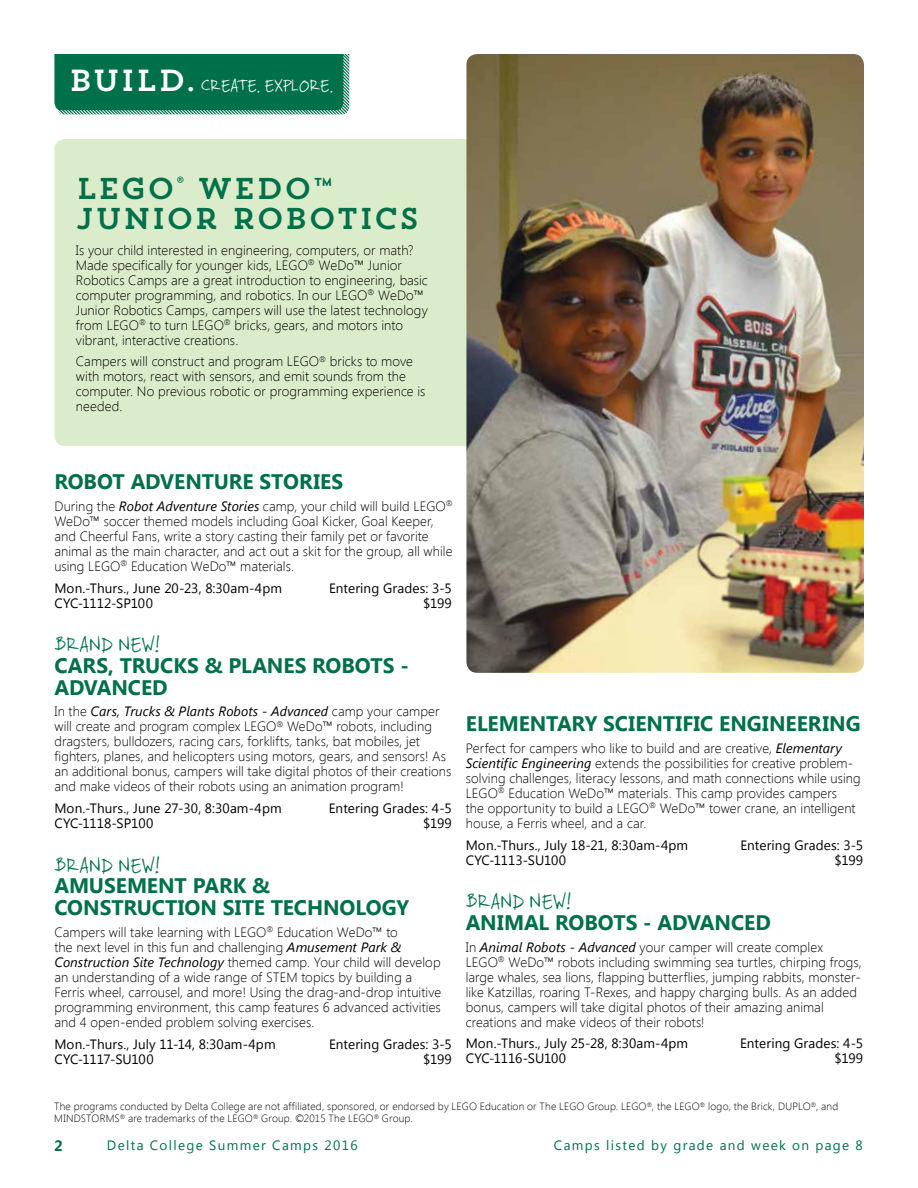
<style>
.page{position:relative;width:918px;height:1188px;background:#fff}
.page>*{position:absolute;margin:0;border:0;box-sizing:border-box;transform-origin:0 0}
.t1{font:30px/30px "Trend Slab One";letter-spacing:-.005em;color:#00704a}
.t2{font:700 21px/21.8px "Segoe UI";letter-spacing:-.005em;color:#00704a}
.t3{font:21px "Faraco Hand";letter-spacing:.01em;color:#00704a}
.t4{font:17.4px "Faraco Hand";letter-spacing:-.005em;color:#fff}
.t5{font:700 15px "Segoe UI";color:#00704a}
.t6{font:300 13.5px/15px "Segoe UI";letter-spacing:.005em;color:#000}
.t7{font:13.5px "Segoe UI";letter-spacing:.01em;color:#000}
.t8{font:13.5px "Segoe UI";letter-spacing:.1em;color:#00704a}
.t9{font:13.5px "Segoe UI";letter-spacing:-.01em;color:#000}
.t10{font:300 10.5px/12px "Segoe UI";letter-spacing:.015em;color:#000}
.s1{font-family:"Trend Slab One";font-size:30.45px}
.s2{font-weight:400;font-style:italic}
</style>
<div class="page">
<div style="left:54px;top:139px;width:426px;height:307px;background:#dbeccb;border-radius:11px"></div>
<img style="left:466px;top:54px;width:398px;height:619px">
<svg style="left:54px;top:54px;width:295px;height:60px;background:#0a7551"></svg>
<p class="t4" style="left:68px;top:75px;width:266px"><span class="s1">BUILD.</span> CREATE. EXPLORE.</p>
<h1 class="t1" style="left:76px;top:173px;width:346px">LEGO<sup>®</sup> WEDO™<br>JUNIOR ROBOTICS</h1>
<p class="t6" style="left:76px;top:242px;width:354px">Is your child interested in engineering, computers, or math?<br>Made specifically for younger kids, LEGO<sup>®</sup> WeDo™ Junior Robotics Camps are a great introduction to engineering, basic computer programming, and robotics. In our LEGO<sup>®</sup> WeDo™ Junior Robotics Camps, campers will use the latest technology from LEGO<sup>®</sup> to turn LEGO<sup>®</sup> bricks, gears, and motors into vibrant, interactive creations.</p>
<p class="t6" style="left:76px;top:354px;width:351px">Campers will construct and program LEGO<sup>®</sup> bricks to move with motors, react with sensors, and emit sounds from the computer. No previous robotic or programming experience is needed.</p>
<h2 class="t2" style="left:54px;top:470px;width:290px">ROBOT ADVENTURE STORIES</h2>
<p class="t6" style="left:54px;top:498px;width:400px">During the <span class="s2">Robot Adventure Stories</span> camp, your child will build LEGO<sup>® </sup>WeDo™ soccer themed models including Goal Kicker, Goal Keeper, and Cheerful Fans, write a story casting their family pet or favorite animal as the main character, and act out a skit for the group, all while using LEGO<sup>®</sup> Education WeDo™ materials.</p>
<p class="t7" style="left:54px;top:579px;width:229px">Mon.-Thurs., June 20-23, 8:30am-4pm</p>
<p class="t7" style="left:329px;top:579px;width:124px">Entering Grades: 3-5</p>
<p class="t7" style="left:54px;top:594px;width:100px">CYC-1112-SP100</p>
<p class="t7" style="left:423px;top:594px;width:30px">$199</p>
<h2 class="t3" style="left:54px;top:632px;width:107px">BRAND NEW!</h2>
<h2 class="t2" style="left:54px;top:654px;width:356px">CARS, TRUCKS &amp; PLANES ROBOTS -<br>ADVANCED</h2>
<p class="t6" style="left:54px;top:704px;width:398px">In the <span class="s2">Cars, Trucks &amp; Plants Robots - Advanced</span> camp your camper will create and program complex LEGO<sup>®</sup> WeDo™ robots, including dragsters, bulldozers, racing cars, forklifts, tanks, bat mobiles, jet fighters, planes, and helicopters using motors, gears, and sensors! As an additional bonus, campers will take digital photos of their creations and make videos of their robots using an animation program!</p>
<p class="t7" style="left:54px;top:799px;width:229px">Mon.-Thurs., June 27-30, 8:30am-4pm</p>
<p class="t7" style="left:329px;top:799px;width:125px">Entering Grades: 4-5</p>
<p class="t7" style="left:54px;top:814px;width:100px">CYC-1118-SP100</p>
<p class="t7" style="left:423px;top:814px;width:30px">$199</p>
<h2 class="t3" style="left:54px;top:852px;width:107px">BRAND NEW!</h2>
<h2 class="t2" style="left:54px;top:874px;width:356px">AMUSEMENT PARK &amp;<br>CONSTRUCTION SITE TECHNOLOGY</h2>
<p class="t6" style="left:54px;top:924px;width:389px">Campers will take learning with LEGO<sup>®</sup> Education WeDo™ to<br>the next level in this fun and challenging <span class="s2">Amusement Park &amp; Construction Site Technology</span> themed camp. Your child will develop an understanding of a wide range of STEM topics by building a Ferris wheel, carrousel, and more! Using the drag-and-drop intuitive programming environment, this camp features 6 advanced activities and 4 open-ended problem solving exercises.</p>
<p class="t7" style="left:54px;top:1035px;width:223px">Mon.-Thurs., July 11-14, 8:30am-4pm</p>
<p class="t7" style="left:329px;top:1035px;width:124px">Entering Grades: 3-5</p>
<p class="t9" style="left:54px;top:1050px;width:101px">CYC-1117-SU100</p>
<p class="t7" style="left:423px;top:1050px;width:30px">$199</p>
<h2 class="t2" style="left:466px;top:712px;width:396px">ELEMENTARY SCIENTIFIC ENGINEERING</h2>
<p class="t6" style="left:466px;top:740px;width:396px">Perfect for campers who like to build and are creative, <span class="s2">Elementary Scientific Engineering</span> extends the possibilities for creative problem&shy;solving challenges, literacy lessons, and math connections while using LEGO<sup>®</sup> Education WeDo™ materials. This camp provides campers<br>the opportunity to build a LEGO<sup>®</sup> WeDo™ tower crane, an intelligent house, a Ferris wheel, and a car.</p>
<p class="t7" style="left:466px;top:835px;width:224px">Mon.-Thurs., July 18-21, 8:30am-4pm</p>
<p class="t7" style="left:740px;top:835px;width:124px">Entering Grades: 3-5</p>
<p class="t9" style="left:466px;top:850px;width:102px">CYC-1113-SU100</p>
<p class="t7" style="left:835px;top:850px;width:30px">$199</p>
<h2 class="t3" style="left:466px;top:889px;width:107px">BRAND NEW!</h2>
<h2 class="t2" style="left:466px;top:910px;width:307px">ANIMAL ROBOTS - ADVANCED</h2>
<p class="t6" style="left:466px;top:939px;width:398px">In <span class="s2">Animal Robots - Advanced</span> your camper will create complex LEGO<sup>®</sup> WeDo™ robots including swimming sea turtles, chirping frogs, large whales, sea lions, flapping butterflies, jumping rabbits, monster&shy;like Katzillas, roaring T-Rexes, and happy charging bulls. As an added bonus, campers will take digital photos of their amazing animal creations and make videos of their robots!</p>
<p class="t7" style="left:466px;top:1034px;width:224px">Mon.-Thurs., July 25-28, 8:30am-4pm</p>
<p class="t7" style="left:740px;top:1034px;width:125px">Entering Grades: 4-5</p>
<p class="t9" style="left:466px;top:1049px;width:102px">CYC-1116-SU100</p>
<p class="t7" style="left:834px;top:1049px;width:30px">$199</p>
<p class="t10" style="left:54px;top:1100px;width:786px">The programs conducted by Delta College are not affiliated, sponsored, or endorsed by LEGO Education or The LEGO Group. LEGO<sup>®</sup>, the LEGO<sup>®</sup> logo, the Brick, DUPLO<sup>®</sup>, and<br>MINDSTORMS<sup>®</sup> are trademarks of the LEGO<sup>®</sup> Group. ©2015 The LEGO<sup>®</sup> Group.</p>
<p class="t5" style="left:54px;top:1135px;width:10px">2</p>
<p class="t8" style="left:107px;top:1136px;width:252px">Delta College Summer Camps 2016</p>
<p class="t8" style="left:554px;top:1136px;width:310px">Camps listed by grade and week on page 8</p>
</div>
